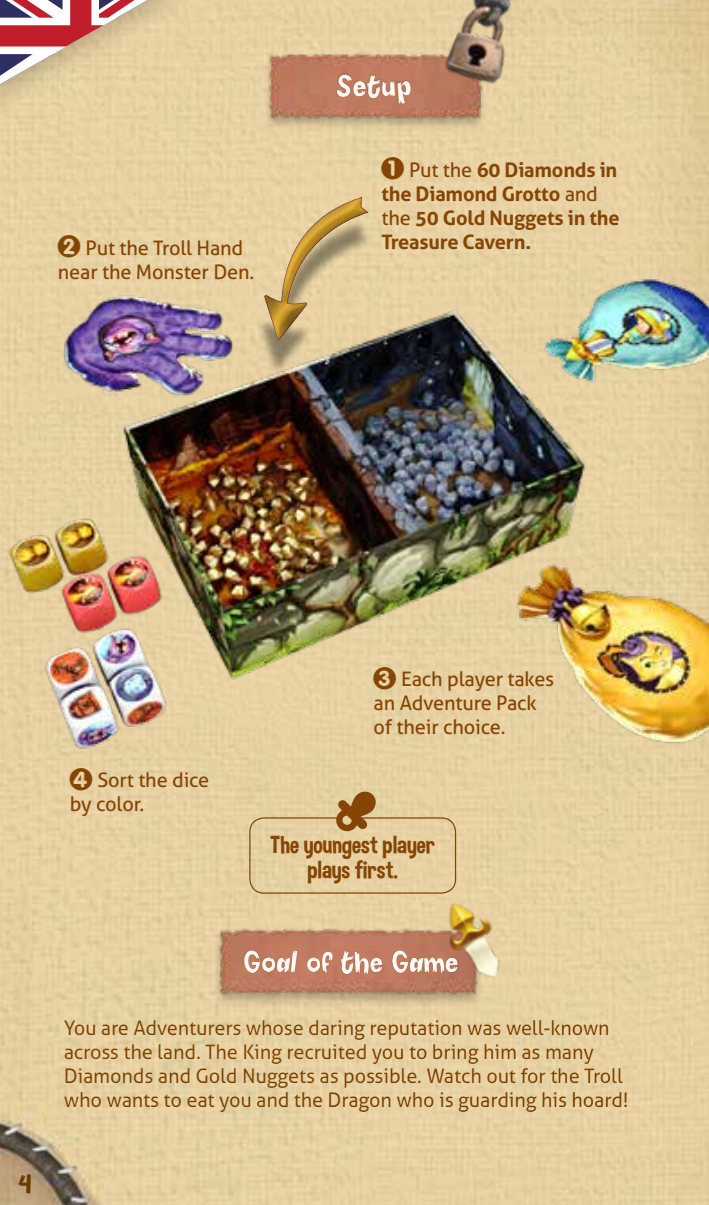
<style>
.page{position:relative;width:709px;height:1205px;background:#fff}
.page>*{position:absolute;margin:0;border:0;box-sizing:border-box;transform-origin:0 0}
.t1{font:30px "Pineapple Demo";letter-spacing:-.01em;color:#fff9f6}
.t2{font:28.75px "Pineapple Demo";letter-spacing:-.01em;color:#fff9f6}
.t3{font:25px/25px "Dimbo";color:#854505;text-align:center}
.t4{font:25px "Pineapple Demo";color:#683b00}
.t5{font:20px/24px "Aller";letter-spacing:-.01em;color:#854505}
.t6{font:700 20px/24px "Aller";letter-spacing:-.01em;color:#854505}
.s1{font-family:"Circled";font-size:27.5px}
.s2{font-family:"Circled";font-weight:400;font-size:27.5px}
.s3{font-weight:400}
</style>
<div class="page">
<img style="left:0;top:0;width:709px;height:1205px">
<div style="left:0;top:0;width:208px;height:122px;background:#e8d1a3"></div>
<svg style="left:0;top:0;width:172px;height:96px"></svg>
<div style="left:44px;top:882px;width:615px;height:274px;background:#683b00;opacity:.73"></div>
<div style="left:263px;top:55px;width:224px;height:76px;background:#e6d0a2"></div>
<img style="left:267px;top:40px;width:216px;height:91px">
<img style="left:394px;top:0;width:158px;height:111px">
<div style="left:272px;top:62px;width:187px;height:52px;background:#683b00;opacity:.73"></div>
<div style="left:213px;top:930px;width:272px;height:79px;background:#000;opacity:.25"></div>
<img style="left:216px;top:925px;width:267px;height:75px">
<div style="left:191px;top:937px;width:303px;height:50px;background:#683b00;opacity:.73"></div>
<img style="left:424px;top:884px;width:102px;height:112px">
<div style="left:249px;top:817px;width:207px;height:77px;border:1px solid #854505;border-radius:14px"></div>
<svg style="left:334px;top:801px;width:43px;height:30px"></svg>
<img style="left:3px;top:196px;width:706px;height:605px">
<div style="left:256px;top:219px;width:117px;height:156px;background:#000;opacity:.4"></div>
<svg style="left:239px;top:192px;width:162px;height:150px;background:#dac290"></svg>
<p class="t5" style="left:58px;top:235px;width:198px"><span class="s1">2</span> Put the Troll Hand near the Monster Den.</p>
<h1 class="t1" style="left:335px;top:65px;width:78px">Setup</h1>
<p class="t6" style="left:381px;top:158px;width:240px"><span class="s2">1</span> <span class="s3">Put the</span> 60 Diamonds in the Diamond Grotto <span class="s3">and the</span> 50 Gold Nuggets in the<br>Treasure Cavern.</p>
<p class="t4" style="left:19px;top:1166px;width:14px">4</p>
<p class="t5" style="left:70px;top:768px;width:141px"><span class="s1">4</span> Sort the dice by color.</p>
<p class="t5" style="left:373px;top:667px;width:182px"><span class="s1">3</span> Each player takes an Adventure Pack of their choice.</p>
<p class="t3" style="left:270px;top:832px;width:166px">The youngest player plays first.</p>
<h2 class="t2" style="left:243px;top:942px;width:217px">Goal of the Game</h2>
<p class="t5" style="left:64px;top:1016px;width:566px">You are Adventurers whose daring reputation was well-known across the land. The King recruited you to bring him as many Diamonds and Gold Nuggets as possible. Watch out for the Troll who wants to eat you and the Dragon who is guarding his hoard!</p>
</div>
